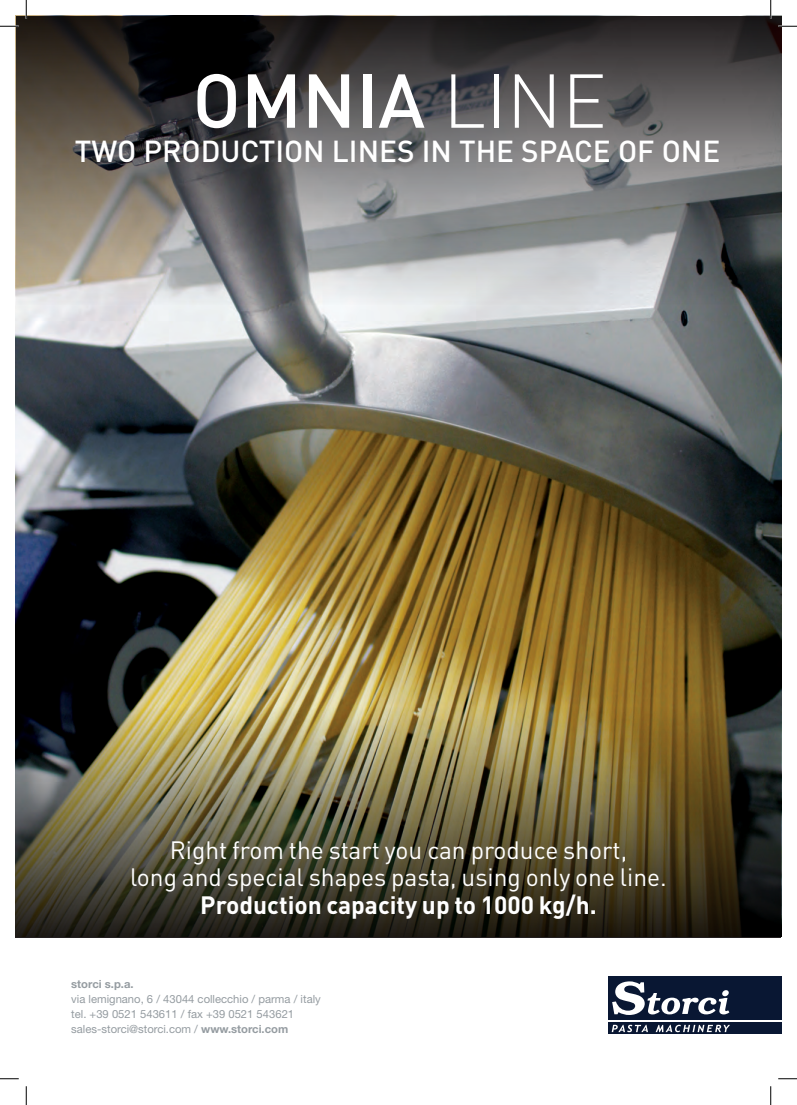
<style>
.page{position:relative;width:797px;height:1105px;background:#fff}
.page>*{position:absolute;margin:0;border:0;box-sizing:border-box;transform-origin:0 0}
.t1{font:500 75px "DIN";color:#fff}
.t2{font:500 30px "DIN";color:#fff}
.t3{font:24.75px/27.5px "DIN";color:#fff;text-align:center}
.t4{font:700 24.75px "DIN";color:#fff}
.t5{font:11.25px/15px "Helvetica Neue";color:#959ca1}
.t6{font:700 11.25px "Helvetica Neue";color:#959ca1}
.s1{font-weight:300}
.s2{font-weight:700}
</style>
<div class="page">
<img style="left:16px;top:304px;width:765px;height:403px">
<img style="left:16px;top:707px;width:765px;height:230px">
<svg style="left:16px;top:16px;width:765px;height:288px;background:#696867"></svg>
<div style="left:608px;top:976px;width:173px;height:43px;background:#091733"></div>
<div style="left:608px;top:1022px;width:173px;height:12px;background:#091733"></div>
<svg style="left:612px;top:981px;width:117px;height:34px"></svg>
<svg style="left:611px;top:1025px;width:119px;height:7px"></svg>
<svg style="left:0;top:25px;width:19px;height:2px"></svg>
<svg style="left:778px;top:25px;width:19px;height:2px"></svg>
<svg style="left:0;top:1078px;width:19px;height:1px"></svg>
<svg style="left:778px;top:1078px;width:19px;height:1px"></svg>
<svg style="left:25px;top:0;width:2px;height:19px"></svg>
<svg style="left:25px;top:1086px;width:2px;height:19px"></svg>
<svg style="left:770px;top:0;width:1px;height:19px"></svg>
<svg style="left:770px;top:1086px;width:1px;height:19px"></svg>
<h1 class="t1" style="left:192px;top:53px;width:416px">OMNIA <span class="s1">LINE</span></h1>
<h2 class="t2" style="left:75px;top:132px;width:201px">TWO PRODUCTION</h2>
<h2 class="t2" style="left:332px;top:132px;width:390px">LIN ES IN THE SPACE OF ON E</h2>
<h3 class="t3" style="left:130px;top:835px;width:538px">Right from the start you can produce short,<br>long and special shapes pasta, using only one line.</h3>
<h3 class="t4" style="left:200px;top:888px;width:398px">Production capacity up to 1000 kg/h.</h3>
<p class="t6" style="left:71px;top:976px;width:64px">storci s.p.a.</p>
<p class="t5" style="left:71px;top:991px;width:251px">via lemignano, 6 / 43044 collecchio / parma / italy tel. +39 0521 543611 / fax +39 0521 543621 sales-storci@storci.com / <span class="s2">www.storci.com</span></p>
</div>
